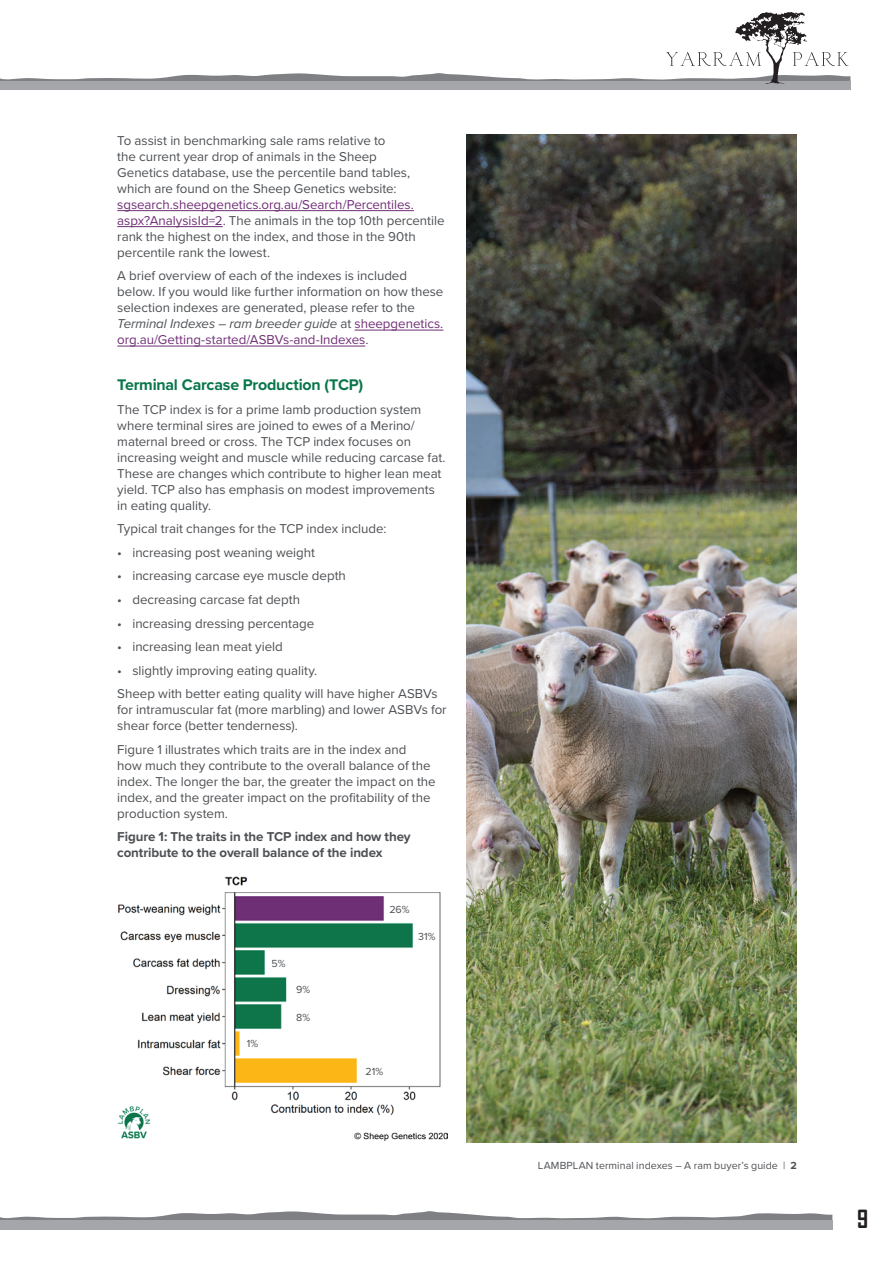
<style>
.page{position:relative;width:893px;height:1263px;background:#fff}
.page>*{position:absolute;margin:0;border:0;box-sizing:border-box;transform-origin:0 0}
.t1{font:700 24px "Agency FB";color:#231f20}
.t2{font:700 16.05px "Proxima Nova";letter-spacing:-.015em;color:#0a774b}
.t3{font:13.35px/16px "Proxima Nova";letter-spacing:-.005em;color:#4d5054}
.t4{font:700 13.35px/16px "Proxima Nova";letter-spacing:-.005em;color:#4d5054}
.t5{font:10.65px "Proxima Nova";letter-spacing:.005em;color:#4d5054}
.s1{color:#702f76}
.s2{font-style:italic}
.s3{font-weight:700}
</style>
<div class="page">
<svg style="left:0;top:12px;width:850px;height:78px"></svg>
<svg style="left:0;top:1211px;width:832px;height:19px"></svg>
<hr style="left:117px;top:210px;width:297px;height:1px;background:#702f76">
<hr style="left:117px;top:226px;width:106px;height:1px;background:#702f76">
<hr style="left:355px;top:330px;width:88px;height:1px;background:#702f76">
<hr style="left:117px;top:346px;width:248px;height:1px;background:#702f76">
<img style="left:467px;top:134px;width:330px;height:1008px">
<img style="left:117px;top:876px;width:331px;height:264px">
<div style="left:389px;top:901px;width:22px;height:14px;background:#fff"></div>
<div style="left:416px;top:929px;width:22px;height:13px;background:#fff"></div>
<div style="left:268px;top:956px;width:22px;height:13px;background:#fff"></div>
<div style="left:292px;top:982px;width:22px;height:14px;background:#fff"></div>
<div style="left:292px;top:1009px;width:22px;height:14px;background:#fff"></div>
<div style="left:242px;top:1036px;width:21px;height:14px;background:#fff"></div>
<div style="left:363px;top:1064px;width:22px;height:13px;background:#fff"></div>
<p class="t3" style="left:117px;top:132px;width:294px">To assist in benchmarking sale rams relative to<br>the current year drop of animals in the Sheep Genetics database, use the percentile band tables, which are found on the Sheep Genetics website:</p>
<p class="t3" style="left:117px;top:195px;width:329px"><span class="s1">sgsearch.sheepgenetics.org.au/Search/Percentiles. aspx?AnalysisId=2</span>. The animals in the top 10th percentile rank the highest on the index, and those in the 90th percentile rank the lowest.</p>
<p class="t3" style="left:117px;top:267px;width:328px">A brief overview of each of the indexes is included below. If you would like further information on how these selection indexes are generated, please refer to the <span class="s2">Terminal Indexes – ram breeder guide</span> at <span class="s1">sheepgenetics. org.au/Getting-started/ASBVs-and-Indexes</span>.</p>
<p class="t2" style="left:117px;top:373px;width:247px">Terminal Carcase Production (TCP)</p>
<p class="t3" style="left:117px;top:401px;width:330px">The TCP index is for a prime lamb production system where terminal sires are joined to ewes of a Merino/ maternal breed or cross. The TCP index focuses on increasing weight and muscle while reducing carcase fat.<br>These are changes which contribute to higher lean meat yield. TCP also has emphasis on modest improvements in eating quality.</p>
<p class="t3" style="left:117px;top:520px;width:271px">Typical trait changes for the TCP index include:</p>
<p class="t3" style="left:117px;top:544px;width:199px">• increasing post weaning weight</p>
<p class="t3" style="left:117px;top:567px;width:230px">• increasing carcase eye muscle depth</p>
<p class="t3" style="left:117px;top:591px;width:184px">• decreasing carcase fat depth</p>
<p class="t3" style="left:117px;top:614px;width:199px">• increasing dressing percentage</p>
<p class="t3" style="left:117px;top:638px;width:167px">• increasing lean meat yield</p>
<p class="t3" style="left:117px;top:658px;width:322px;line-height:23.5px">• slightly improving eating quality.<br>Sheep with better eating quality will have higher ASBVs</p>
<p class="t3" style="left:117px;top:701px;width:331px">for intramuscular fat (more marbling) and lower ASBVs for shear force (better tenderness).</p>
<p class="t3" style="left:117px;top:740px;width:320px">Figure 1 illustrates which traits are in the index and<br>how much they contribute to the overall balance of the index. The longer the bar, the greater the impact on the index, and the greater impact on the profitability of the production system.</p>
<p class="t4" style="left:117px;top:828px;width:295px">Figure 1: The traits in the TCP index and how they contribute to the overall balance of the index</p>
<p class="t5" style="left:247px;top:1036px;width:13px">1%</p>
<p class="t5" style="left:272px;top:955px;width:15px">5%</p>
<p class="t5" style="left:296px;top:982px;width:16px">9%</p>
<p class="t5" style="left:296px;top:1009px;width:16px">8%</p>
<p class="t5" style="left:389px;top:901px;width:22px">26%</p>
<p class="t5" style="left:418px;top:928px;width:19px">31%</p>
<p class="t5" style="left:365px;top:1063px;width:19px">21%</p>
<p class="t5" style="left:538px;top:1157px;width:260px">LAMBPLAN terminal indexes – A ram buyer’s guide | <span class="s3">2</span></p>
<h1 class="t1" style="left:857px;top:1204px;width:13px">9</h1>
</div>
